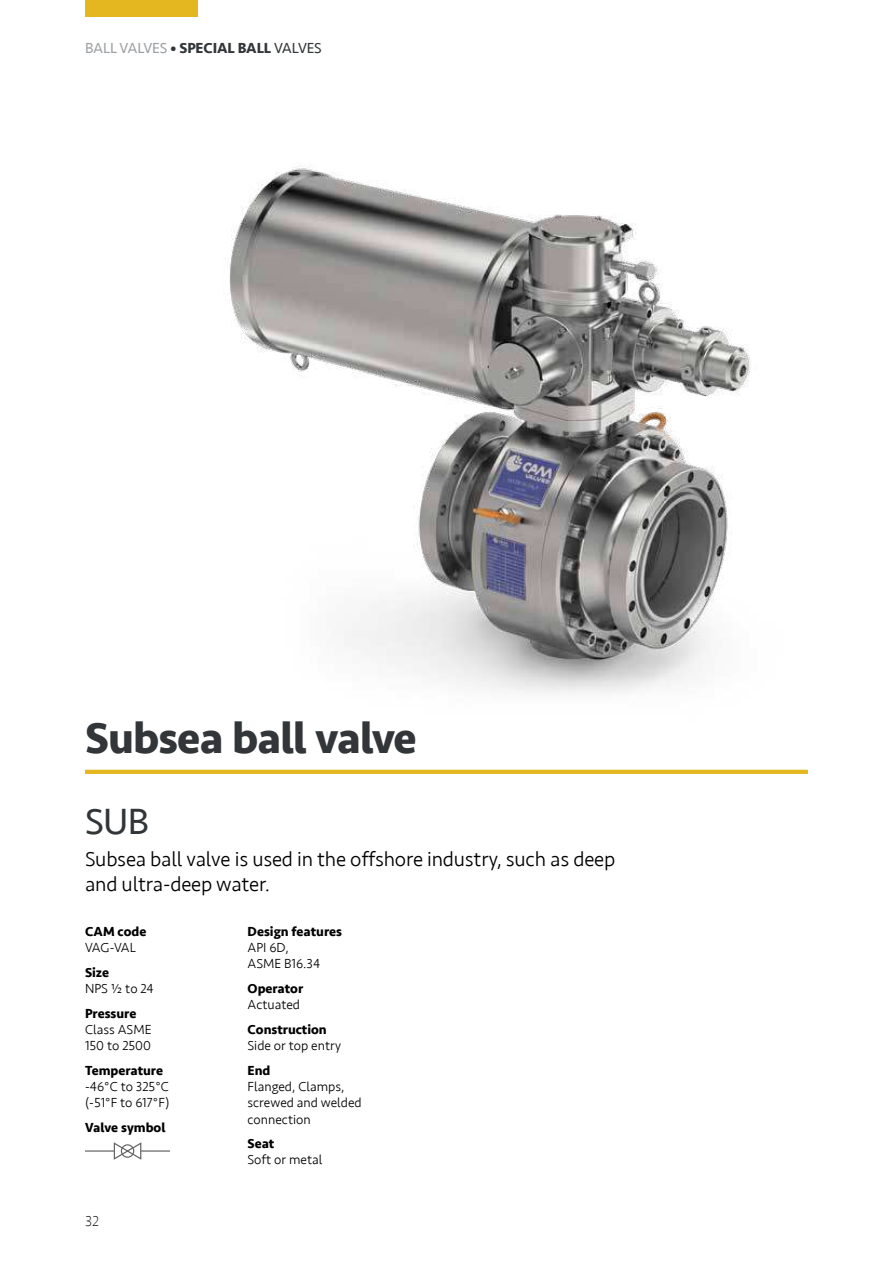
<style>
.page{position:relative;width:893px;height:1263px;background:#fff}
.page>*{position:absolute;margin:0;border:0;box-sizing:border-box;transform-origin:0 0}
.t1{font:700 45px "Seravek";letter-spacing:-.02em;color:#323638}
.t2{font:37.5px "Seravek";color:#323638}
.t3{font:300 21px/25.2px "Seravek";letter-spacing:-.01em;color:#000}
.t4{font:700 15px "Seravek";letter-spacing:-.01em;color:#323638}
.t5{font:200 15px "Seravek";color:#000}
.t6{font:300 13.5px/16.2px "Seravek";color:#000}
.t7{font:700 13.5px "Seravek";color:#000}
.s1{font-weight:400;color:#9da0a3}
.s2{font-weight:400}
</style>
<div class="page">
<div style="left:85px;top:0;width:113px;height:17px;background:#e4b720"></div>
<img style="left:229px;top:165px;width:522px;height:528px">
<hr style="left:85px;top:1150px;width:30px;height:1px;background:#636363">
<svg style="left:113px;top:1142px;width:57px;height:18px"></svg>
<hr style="left:85px;top:770px;width:723px;height:4px;background:#e4b720">
<p class="t4" style="left:85px;top:36px;width:238px"><span class="s1">BALL VALVES</span> • SPECIAL BALL <span class="s2">VALVES</span></p>
<h1 class="t1" style="left:85px;top:702px;width:333px">Subsea ball valve</h1>
<h2 class="t2" style="left:85px;top:793px;width:66px">SUB</h2>
<h3 class="t3" style="left:85px;top:847px;width:532px">Subsea ball valve is used in the offshore industry, such as deep and ultra-deep water.</h3>
<p class="t7" style="left:85px;top:921px;width:63px">CAM code</p>
<p class="t6" style="left:85px;top:940px;width:52px">VAG-VAL</p>
<p class="t7" style="left:85px;top:962px;width:26px">Size</p>
<p class="t6" style="left:85px;top:981px;width:70px">NPS ½ to 24</p>
<p class="t7" style="left:85px;top:1002px;width:53px">Pressure</p>
<p class="t6" style="left:85px;top:1022px;width:68px">Class ASME<br>150 to 2500</p>
<p class="t7" style="left:85px;top:1060px;width:80px">Temperature</p>
<p class="t6" style="left:85px;top:1079px;width:86px">-46°C to 325°C (-51°F to 617°F)</p>
<p class="t7" style="left:85px;top:1117px;width:82px">Valve symbol</p>
<p class="t7" style="left:248px;top:921px;width:96px">Design features</p>
<p class="t6" style="left:248px;top:940px;width:74px">API 6D,<br>ASME B16.34</p>
<p class="t7" style="left:248px;top:978px;width:57px">Operator</p>
<p class="t6" style="left:248px;top:997px;width:54px">Actuated</p>
<p class="t7" style="left:248px;top:1019px;width:81px">Construction</p>
<p class="t6" style="left:248px;top:1038px;width:95px">Side or top entry</p>
<p class="t7" style="left:248px;top:1060px;width:24px">End</p>
<p class="t6" style="left:248px;top:1079px;width:116px">Flanged, Clamps, screwed and welded connection</p>
<p class="t7" style="left:248px;top:1133px;width:28px">Seat</p>
<p class="t6" style="left:248px;top:1152px;width:76px">Soft or metal</p>
<p class="t5" style="left:85px;top:1212px;width:15px">32</p>
</div>
